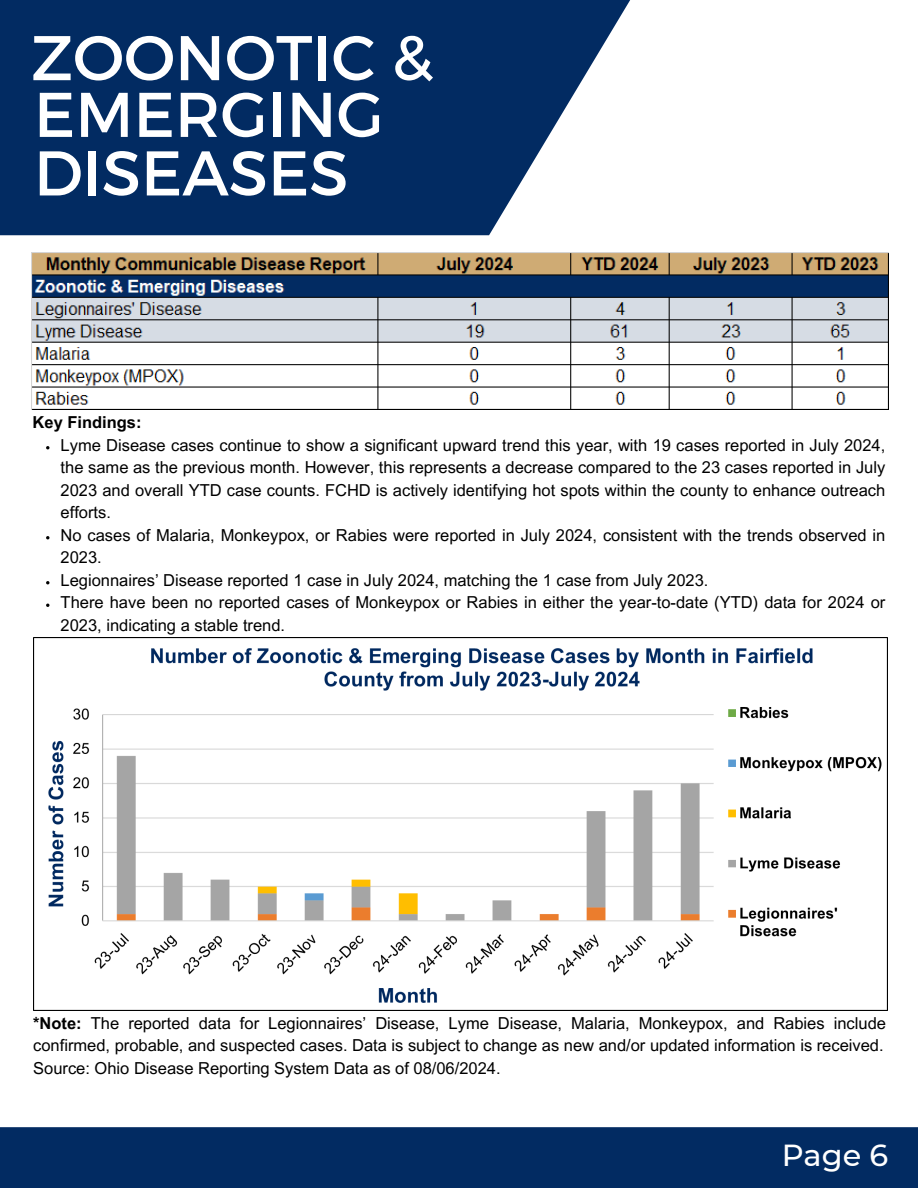
<style>
.page{position:relative;width:918px;height:1188px;background:#fff}
.page>*{position:absolute;margin:0;border:0;box-sizing:border-box;transform-origin:0 0}
.t1{font:63px "Montserrat";color:#fff}
.t2{font:500 30.3px "Montserrat";color:#fff}
.t3{font:16.5px/22.5px "Arial MT Pro";color:#000}
.t4{font:700 16.5px "Arial MT Pro";color:#000}
.s1{font-weight:700}
</style>
<div class="page">
<svg style="left:0;top:0;width:630px;height:235px;background:#1d4273"></svg>
<div style="left:0;top:1127px;width:918px;height:61px;background:#022b62"></div>
<img style="left:34px;top:638px;width:854px;height:372px">
<img style="left:31px;top:253px;width:857px;height:156px">
<p class="t1" style="left:31px;top:17px;width:404px">ZOONOTIC &amp;</p>
<p class="t1" style="left:34px;top:74px;width:351px">EMERGING</p>
<p class="t1" style="left:34px;top:132px;width:316px">DISEASES</p>
<h1 class="t4" style="left:33px;top:416px;width:111px">Key Findings:</h1>
<p class="t3" style="left:61px;top:436px;width:826px;text-align:justify">Lyme Disease cases continue to show a significant upward trend this year, with 19 cases reported in July 2024, the same as the previous month. However, this represents a decrease compared to the 23 cases reported in July 2023 and overall YTD case counts. FCHD is actively identifying hot spots within the county to enhance outreach efforts.</p>
<h3 class="t3" style="left:61px;top:526px;width:826px">No cases of Malaria, Monkeypox, or Rabies were reported in July 2024, consistent with the trends observed in<br>2023.</h3>
<p class="t3" style="left:61px;top:571px;width:649px">Legionnaires’ Disease reported 1 case in July 2024, matching the 1 case from July 2023.</p>
<p class="t3" style="left:61px;top:593px;width:826px">There have been no reported cases of Monkeypox or Rabies in either the year-to-date (YTD) data for 2024 or<br>2023, indicating a stable trend.</p>
<p class="t3" style="left:33px;top:1014px;width:854px"><span class="s1">*Note:</span> The reported data for Legionnaires’ Disease, Lyme Disease, Malaria, Monkeypox, and Rabies include confirmed, probable, and suspected cases. Data is subject to change as new and/or updated information is received.</p>
<p class="t3" style="left:33px;top:1059px;width:469px">Source: Ohio Disease Reporting System Data as of 08/06/2024.</p>
<h2 class="t2" style="left:782px;top:1137px;width:108px">Page 6</h2>
</div>
